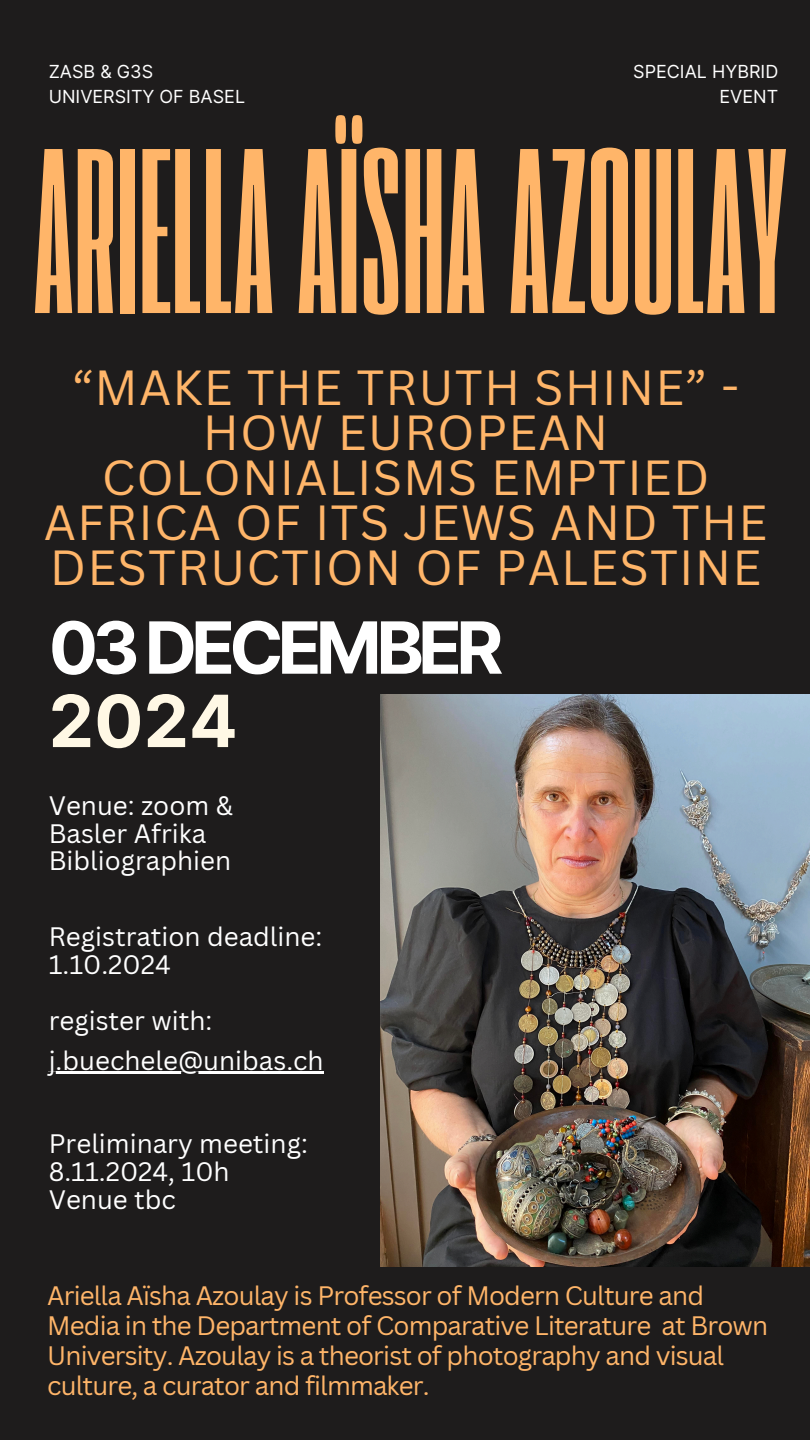
<style>
.page{position:relative;width:810px;height:1440px;background:#1e1c1c}
.page>*{position:absolute;margin:0;border:0;box-sizing:border-box;transform-origin:0 0}
.t1{font:247px "Extenda 20 Micro";letter-spacing:.005em;color:#ffb569}
.t2{font:700 72px "Inter";letter-spacing:-.08em;color:#fff}
.t3{font:700 72px "Inter";color:#fff8e5}
.t4{font:48px/45px "Canva Sans";letter-spacing:.025em;color:#ffb569;text-align:center}
.t5{font:26px/30px "Canva Sans";letter-spacing:-.035em;color:#ffb569}
.t6{font:26px/27.8px "Canva Sans";color:#fff}
.t7{font:18px/24.8px "Inter";color:#fff;text-align:right}
</style>
<div class="page">
<img style="left:381px;top:695px;width:429px;height:571px">
<hr style="left:49px;top:1072px;width:275px;height:2px;background:#fff">
<p class="t7" style="left:49px;top:60px;width:106px">ZASB &amp; G3S</p>
<h1 class="t7" style="left:49px;top:84px;width:198px">UNIVERSITY OF BASEL</h1>
<h3 class="t7" style="left:633px;top:60px;width:147px">SPECIAL HYBRID<br>EVENT</h3>
<p class="t1" style="left:34px;top:120px;width:755px">ARIELLAAÏSHAAZOULAY</p>
<p class="t4" style="left:44px;top:364px;width:725px">“MAKE THE TRUTH SHINE” -<br>HOW EUROPEAN<br>COLONIALISMS EMPTIED<br>AFRICA OF ITS JEWS AND THE<br>DESTRUCTION OF PALESTINE</p>
<h2 class="t2" style="left:49px;top:605px;width:456px">03DECEMBER</h2>
<h2 class="t3" style="left:49px;top:678px;width:190px">2024</h2>
<h4 class="t6" style="left:49px;top:791px;width:186px">Venue: zoom &amp;<br>Basler Afrika<br>Bibliographien</h4>
<h4 class="t6" style="left:49px;top:922px;width:275px">Registration deadline:<br>1.10.2024</h4>
<h4 class="t6" style="left:49px;top:1006px;width:165px">register with:</h4>
<h4 class="t6" style="left:49px;top:1046px;width:277px">j.buechele@unibas.ch</h4>
<h4 class="t6" style="left:49px;top:1129px;width:261px">Preliminary meeting:<br>8.11.2024, 10h<br>Venue tbc</h4>
<h4 class="t5" style="left:47px;top:1280px;width:723px">Ariella Aïsha Azoulay is Professor of Modern Culture and Media in the Department of Comparative Literature at Brown University. Azoulay is a theorist of photography and visual culture, a curator and filmmaker.</h4>
</div>
